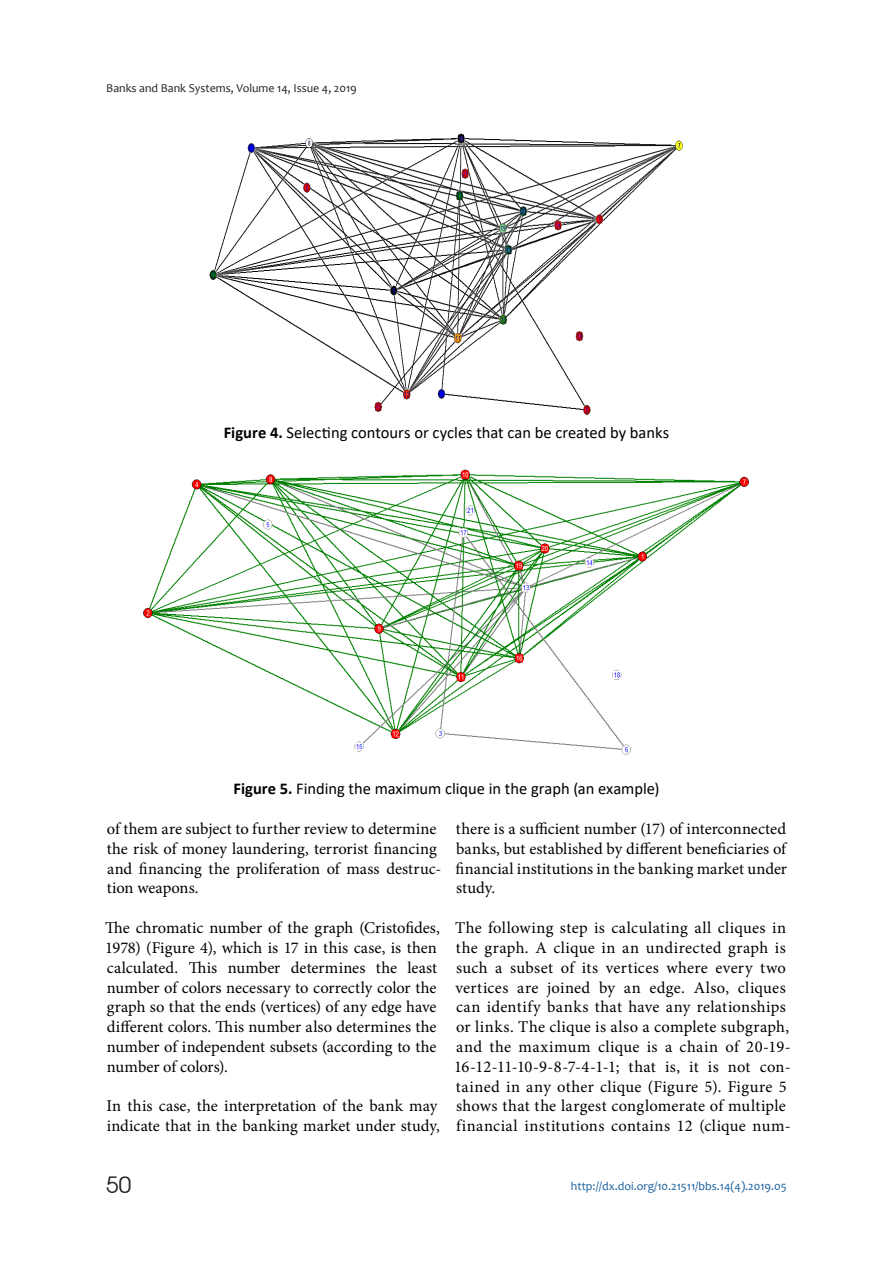
<style>
.page{position:relative;width:893px;height:1263px;background:#fff}
.page>*{position:absolute;margin:0;border:0;box-sizing:border-box;transform-origin:0 0}
.t1{font:22.5px "Avant Garde Gothic C";color:#231f20}
.t2{font:16.5px/19.8px "Minion Pro";letter-spacing:.01em;color:#000}
.t3{font:16.5px "Calibri";color:#000}
.t4{font:12px "Candara";color:#175d9e}
.t5{font:12px "Candara";color:#231f20}
.s1{font-weight:700}
</style>
<div class="page">
<img style="left:209px;top:133px;width:474px;height:282px">
<img style="left:143px;top:469px;width:606px;height:286px">
<p class="t5" style="left:106px;top:83px;width:252px">Banks and Bank Systems, Volume 14, Issue 4, 2019</p>
<p class="t3" style="left:224px;top:421px;width:447px"><span class="s1">Figure 4.</span> Selecting contours or cycles that can be created by banks</p>
<p class="t3" style="left:233px;top:777px;width:427px"><span class="s1">Figure 5.</span> Finding the maximum clique in the graph (an example)</p>
<p class="t2" style="left:107px;top:820px;width:336px">of them are subject to further review to determine the risk of money laundering, terrorist financing and financing the proliferation of mass destruc&shy;tion weapons.</p>
<p class="t2" style="left:105px;top:919px;width:336px">The chromatic number of the graph (Cristofides, 1978) (Figure 4), which is 17 in this case, is then calculated. This number determines the least number of colors necessary to correctly color the graph so that the ends (vertices) of any edge have different colors. This number also determines the number of independent subsets (according to the number of colors).</p>
<p class="t2" style="left:106px;top:1098px;width:335px">In this case, the interpretation of the bank may indicate that in the banking market under study,</p>
<p class="t2" style="left:456px;top:820px;width:333px;text-align:justify">there is a sufficient number (17) of interconnected banks, but established by different beneficiaries of financial institutions in the banking market under study.</p>
<p class="t2" style="left:454px;top:919px;width:338px">The following step is calculating all cliques in the graph. A clique in an undirected graph is such a subset of its vertices where every two vertices are joined by an edge. Also, cliques can identify banks that have any relationships or links. The clique is also a complete subgraph, and the maximum clique is a chain of 20-19- 16-12-11-10-9-8-7-4-1-1; that is, it is not con&shy;tained in any other clique (Figure 5). Figure 5 shows that the largest conglomerate of multiple financial institutions contains 12 (clique num-</p>
<h1 class="t1" style="left:106px;top:1172px;width:26px">50</h1>
<p class="t4" style="left:571px;top:1181px;width:217px">http://dx.doi.org/10.21511/bbs.14(4).2019.05</p>
</div>
